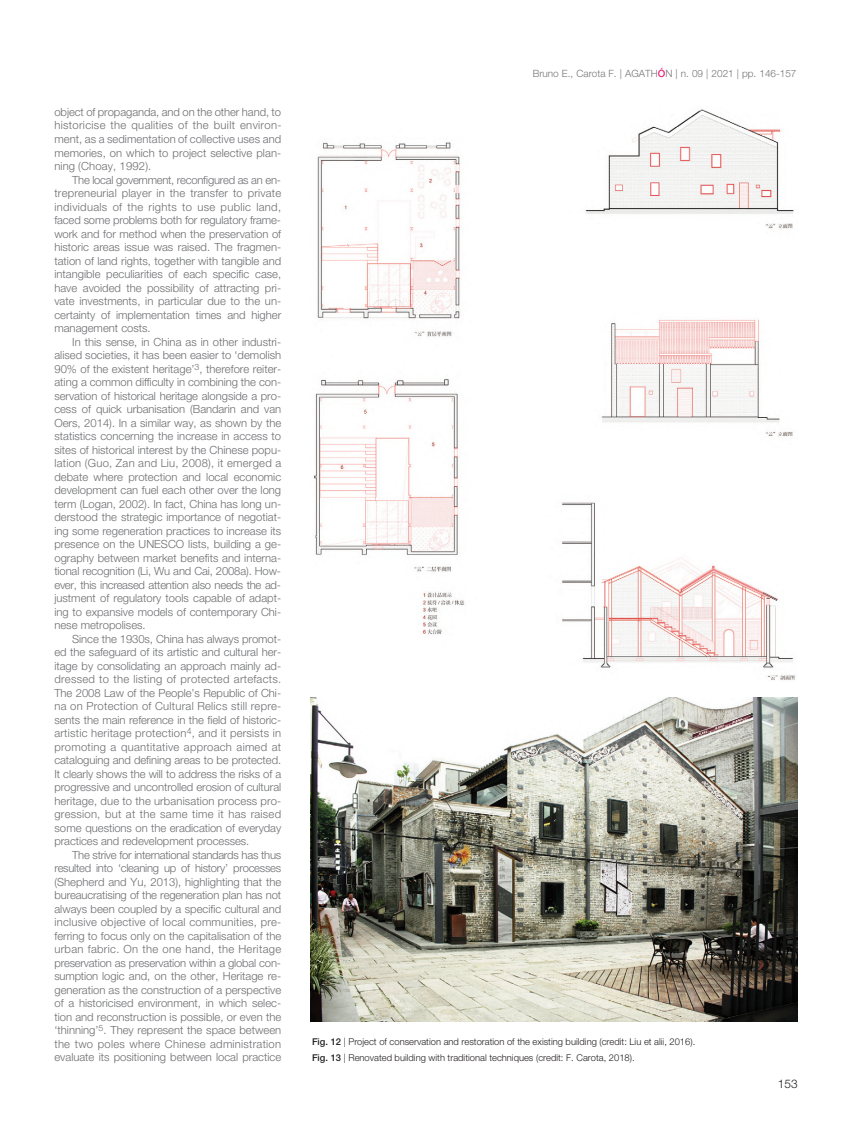
<style>
.page{position:relative;width:851px;height:1134px;background:#fff}
.page>*{position:absolute;margin:0;border:0;box-sizing:border-box;transform-origin:0 0}
.t1{font:300 11.88px "Helvetica Neue LT Std";color:#231f20}
.t2{font:300 11.25px/13.5px "Helvetica Neue LT Std";color:#6c6d70;text-align:justify}
.t3{font:300 10px "Helvetica Neue LT Std";color:#777574}
.t4{font:300 9.38px "Helvetica Neue LT Std";color:#231f20}
.s1{font-weight:500;color:#eb2277}
.s2{font-weight:500}
</style>
<div class="page">
<img style="left:314px;top:109px;width:481px;height:571px">
<img style="left:311px;top:697px;width:486px;height:324px">
<p class="t2" style="left:54px;top:106px;width:228px">object of propaganda, and on the other hand, to historicise the qualities of the built environ&shy;ment, as a sedimentation of collective uses and memories, on which to project selective plan&shy;ning (Choay, 1992).</p>
<p class="t2" style="left:54px;top:174px;width:228px;text-indent:18px">The local government, reconfigured as an en&shy;trepreneurial player in the transfer to private individuals of the rights to use public land, faced some problems both for regulatory frame&shy;work and for method when the preservation of historic areas issue was raised. The fragmen&shy;tation of land rights, together with tangible and intangible peculiarities of each specific case, have avoided the possibility of attracting pri&shy;vate investments, in particular due to the un&shy;certainty of implementation times and higher management costs.</p>
<p class="t2" style="left:54px;top:336px;width:228px;text-indent:18px">In this sense, in China as in other industri&shy;alised societies, it has been easier to ‘demolish 90% of the existent heritage’<sup>3</sup>, therefore reiter&shy;ating a common difficulty in combining the con&shy;servation of historical heritage alongside a pro&shy;cess of quick urbanisation (Bandarin and van Oers, 2014). In a similar way, as shown by the statistics concerning the increase in access to sites of historical interest by the Chinese popu&shy;lation (Guo, Zan and Liu, 2008), it emerged a debate where protection and local economic development can fuel each other over the long term (Logan, 2002). In fact, China has long un&shy;derstood the strategic importance of negotiat&shy;ing some regeneration practices to increase its presence on the UNESCO lists, building a ge&shy;ography between market benefits and interna&shy;tional recognition (Li, Wu and Cai, 2008a). How&shy;ever, this increased attention also needs the ad&shy;justment of regulatory tools capable of adapt&shy;ing to expansive models of contemporary Chi&shy;nese metropolises.</p>
<p class="t2" style="left:54px;top:633px;width:228px;text-indent:18px">Since the 1930s, China has always promot&shy;ed the safeguard of its artistic and cultural her&shy;itage by consolidating an approach mainly ad&shy;dressed to the listing of protected artefacts.<br>The 2008 Law of the People’s Republic of Chi&shy;na on Protection of Cultural Relics still repre&shy;sents the main reference in the field of historic&shy;artistic heritage protection<sup>4</sup>, and it persists in promoting a quantitative approach aimed at cataloguing and defining areas to be protected.<br>It clearly shows the will to address the risks of a progressive and uncontrolled erosion of cultural heritage, due to the urbanisation process pro&shy;gression, but at the same time it has raised some questions on the eradication of everyday practices and redevelopment processes.</p>
<p class="t2" style="left:54px;top:849px;width:228px;text-indent:18px">The strive for international standards has thus resulted into ‘cleaning up of history’ processes (Shepherd and Yu, 2013), highlighting that the bureaucratising of the regeneration plan has not always been coupled by a specific cultural and inclusive objective of local communities, pre&shy;ferring to focus only on the capitalisation of the urban fabric. On the one hand, the Heritage preservation as preservation within a global con&shy;sumption logic and, on the other, Heritage re&shy;generation as the construction of a perspective of a historicised environment, in which selec&shy;tion and reconstruction is possible, or even the ‘thinning’<sup>5</sup>. They represent the space between the two poles where Chinese administration evaluate its positioning between local practice</p>
<p class="t3" style="left:532px;top:70px;width:265px">Bruno E., Carota F. | AGATH<span class="s1">Ó</span>N | n. 09 | 2021 | pp. 146-157</p>
<p class="t4" style="left:312px;top:1038px;width:384px"><span class="s2">Fig. 12</span> | Project of conservation and restoration of the existing building (credit: Liu et alii, 2016).</p>
<p class="t4" style="left:312px;top:1054px;width:324px"><span class="s2">Fig. 13</span> | Renovated building with traditional techniques (credit: F. Carota, 2018).</p>
<p class="t1" style="left:777px;top:1079px;width:21px">153</p>
</div>
